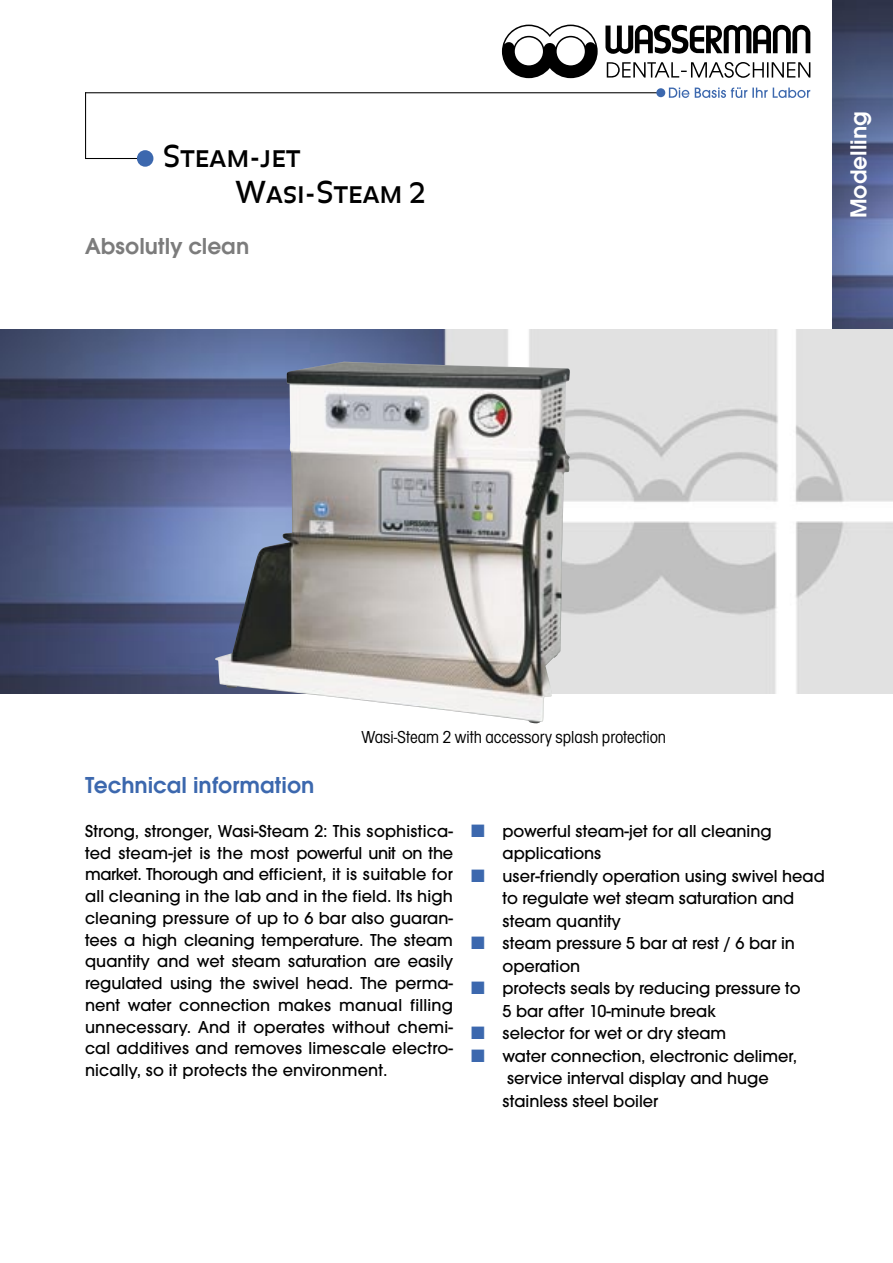
<style>
.page{position:relative;width:893px;height:1263px;background:#fff}
.page>*{position:absolute;margin:0;border:0;box-sizing:border-box;transform-origin:0 0}
.t1{font:30px "Balance Regular Caps";color:#000}
.t2{font:600 24px "Avant Garde Gothic Itc T";color:#3c68ae}
.t3{font:600 24px "Avant Garde Gothic Itc T";color:#7c7c7c}
.t4{font:600 24px "Avant Garde Gothic Itc T";color:#fff}
.t5{font:500 18px/21.8px "Avant Garde Gothic Itc T";color:#000}
.t6{font:condensed 18px "Avant Garde Gothic Itc T";color:#000}
.s1{font-size:75px;color:#3c68ae}
.s2{font-family:"Balance"}
.s3{color:#3c68ae}
</style>
<div class="page">
<img style="left:0;top:330px;width:893px;height:363px">
<img style="left:832px;top:0;width:61px;height:329px">
<hr style="left:85px;top:158px;width:62px;height:1px;background:#000">
<svg style="left:605px;top:24px;width:205px;height:54px"></svg>
<svg style="left:502px;top:25px;width:96px;height:53px"></svg>
<svg style="left:669px;top:88px;width:20px;height:10px"></svg>
<svg style="left:695px;top:87px;width:115px;height:11px"></svg>
<svg style="left:86px;top:92px;width:570px;height:2px"></svg>
<div style="left:656px;top:88px;width:9px;height:9px;background:#3c68ae;border-radius:50%"></div>
<hr style="left:85px;top:92px;width:1px;height:67px;background:#000">
<img style="left:215px;top:362px;width:355px;height:362px">
<p class="t1" style="left:128px;top:139px;width:174px"><span class="s1">•</span>Steam-jet</p>
<p class="t1" style="left:236px;top:175px;width:192px">Wasi-Steam <span class="s2">2</span></p>
<p class="t3" style="left:85px;top:232px;width:166px">Absolutly clean</p>
<p class="t4" style="left:845px;top:218px;width:109px;rotate:-90deg">Modelling</p>
<p class="t6" style="left:361px;top:726px;width:306px">Wasi-Steam 2 with accessory splash protection</p>
<p class="t2" style="left:85px;top:771px;width:231px">Technical information</p>
<p class="t5" style="left:85px;top:820px;width:369px;text-align:justify">Strong, stronger, Wasi-Steam 2: This sophistica&shy;ted steam-jet is the most powerful unit on the market. Thorough and efficient, it is suitable for all cleaning in the lab and in the field. Its high cleaning pressure of up to 6 bar also guaran&shy;tees a high cleaning temperature. The steam quantity and wet steam saturation are easily regulated using the swivel head. The perma&shy;nent water connection makes manual filling unnecessary. And it operates without chemi&shy;cal additives and removes limescale electro&shy;nically, so it protects the environment.</p>
<p class="t5" style="left:502px;top:819px;width:271px;line-height:22.5px;text-indent:-32px"><span class="s3">■</span> powerful steam-jet for all cleaning applications</p>
<p class="t5" style="left:502px;top:864px;width:324px;line-height:22.5px;text-indent:-32px"><span class="s3">■</span> user-friendly operation using swivel head to regulate wet steam saturation and steam quantity</p>
<p class="t5" style="left:471px;top:932px;width:325px"><span class="s3">■</span> steam pressure 5 bar at rest / 6 bar in</p>
<p class="t5" style="left:502px;top:955px;width:79px">operation</p>
<p class="t5" style="left:471px;top:977px;width:331px"><span class="s3">■</span> protects seals by reducing pressure to</p>
<p class="t5" style="left:502px;top:1000px;width:215px">5 bar after 10-minute break</p>
<p class="t5" style="left:471px;top:1022px;width:257px"><span class="s3">■</span> selector for wet or dry steam</p>
<p class="t5" style="left:502px;top:1044px;width:296px;line-height:22.5px;text-indent:-32px"><span class="s3">■</span> water connection, electronic delimer, service interval display and huge stainless steel boiler</p>
</div>
